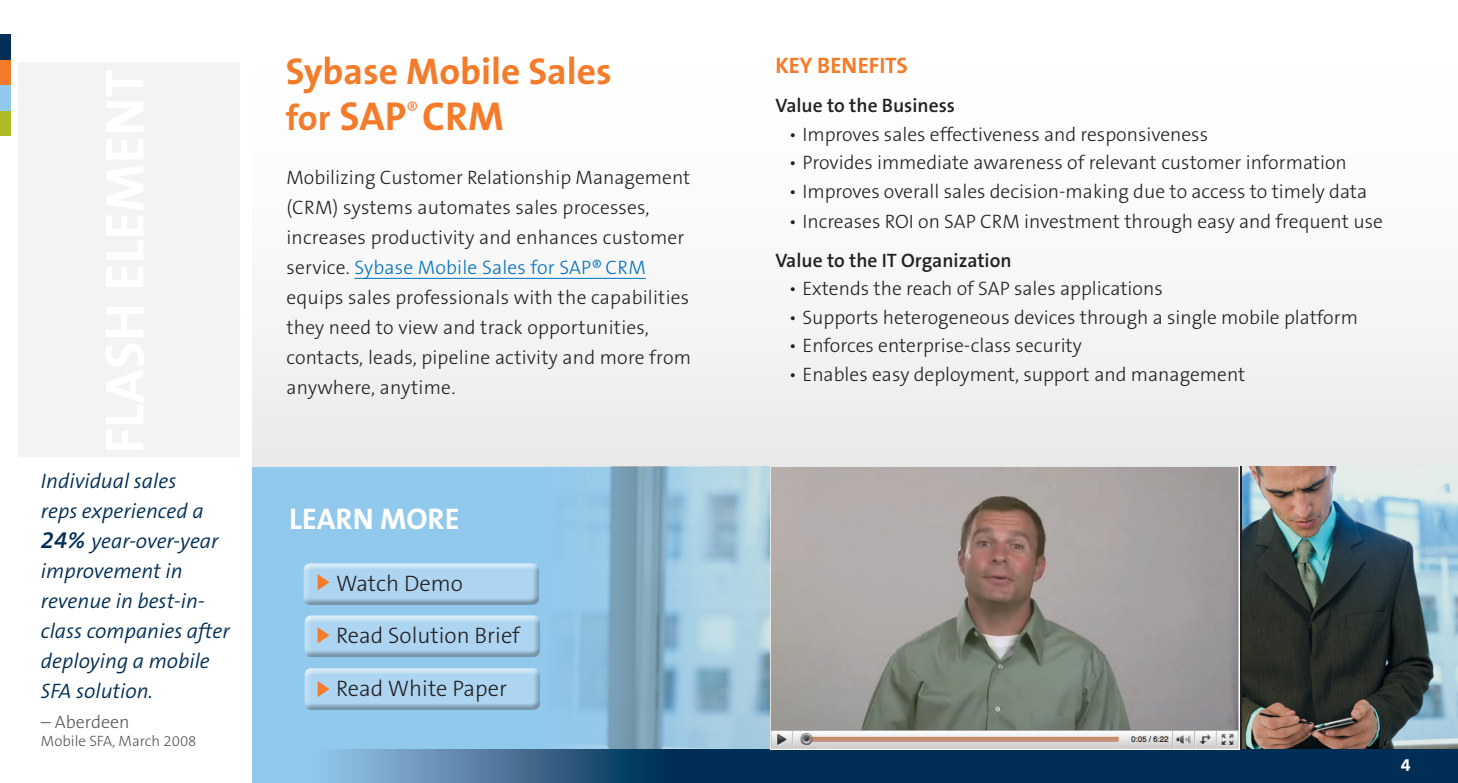
<style>
.page{position:relative;width:1458px;height:783px;background:#fff}
.page>*{position:absolute;margin:0;border:0;box-sizing:border-box;transform-origin:0 0}
.t1{font:700 40.5px "The Sans";color:#f47b2a}
.t2{font:700 37.5px "The Sans";color:#f47b2a}
.t3{font:700 30px "The Sans B7";color:#fff}
.t4{font:300 22.5px "The Sans B3";color:#231f20}
.t5{font:700 22.5px "The Sans B7";color:#f47b2a}
.t6{font:italic 300 21px/30px "The Sans B4";color:#002e54}
.t7{font:300 19.5px/30px "The Sans B3";color:#231f20}
.t8{font:600 19.5px "The Sans B6";color:#231f20}
.t9{font:300 18px "The Sans B3";color:#57585a}
.t10{font:700 18px "The Sans B7";color:#fff}
.t11{font:300 15px "The Sans B3";color:#57585a}
.s1{font-family:"The Sans B6";font-weight:600;font-size:24px}
.s2{font-size:36px}
.s3{color:#0072bc}
</style>
<div class="page">
<div style="left:252px;top:277px;width:1205px;height:190px;background:#f0f1f2"></div>
<div style="left:252px;top:467px;width:517px;height:282px;background:#91c9ed"></div>
<div style="left:303px;top:561px;width:239px;height:40px;background:#fff;opacity:.75"></div>
<div style="left:303px;top:564px;width:239px;height:42px;background:#231f20;opacity:.35"></div>
<div style="left:304px;top:613px;width:238px;height:40px;background:#fff;opacity:.75"></div>
<div style="left:304px;top:616px;width:238px;height:42px;background:#231f20;opacity:.35"></div>
<div style="left:304px;top:666px;width:238px;height:40px;background:#fff;opacity:.75"></div>
<div style="left:304px;top:669px;width:238px;height:42px;background:#231f20;opacity:.35"></div>
<img style="left:1241px;top:467px;width:217px;height:282px">
<div style="left:0;top:110px;width:11px;height:26px;background:#afbb25"></div>
<div style="left:0;top:85px;width:11px;height:25px;background:#91c9ed"></div>
<div style="left:0;top:60px;width:11px;height:25px;background:#f47b2a"></div>
<div style="left:0;top:34px;width:11px;height:26px;background:#002e54"></div>
<hr style="left:355px;top:278px;width:291px;height:1px;background:#0072bc">
<svg style="left:318px;top:574px;width:12px;height:16px"></svg>
<svg style="left:318px;top:627px;width:12px;height:16px"></svg>
<svg style="left:318px;top:681px;width:12px;height:16px"></svg>
<img style="left:540px;top:466px;width:235px;height:283px">
<svg style="left:252px;top:749px;width:1206px;height:34px;background:#214e73"></svg>
<img style="left:771px;top:467px;width:468px;height:282px">
<div style="left:18px;top:63px;width:221px;height:394px;background:#f2f3f4"></div>
<p class="t6" style="left:41px;top:466px;width:190px">Individual sales<br>reps experienced a<br><span class="s1">24%</span> year-over-year improvement in revenue in best-in&shy;class companies after deploying a mobile<br>SFA solution.</p>
<p class="t9" style="left:41px;top:712px;width:90px">– Aberdeen</p>
<p class="t11" style="left:41px;top:733px;width:157px">Mobile SFA, March 2008</p>
<h2 class="t2" style="left:286px;top:39px;width:328px">Sybase Mobile Sales</h2>
<h1 class="t1" style="left:286px;top:82px;width:220px"><span class="s2">for</span> SAP<sup>®</sup> CRM</h1>
<p class="t7" style="left:286px;top:163px;width:406px">Mobilizing Customer Relationship Management (CRM) systems automates sales processes, increases productivity and enhances customer service. <span class="s3">Sybase Mobile Sales for SAP® CRM </span>equips sales professionals with the capabilities they need to view and track opportunities, contacts, leads, pipeline activity and more from anywhere, anytime.</p>
<h3 class="t3" style="left:289px;top:503px;width:172px">LEARN MORE</h3>
<p class="t4" style="left:336px;top:571px;width:128px">Watch Demo</p>
<p class="t4" style="left:336px;top:624px;width:185px">Read Solution B rief</p>
<p class="t4" style="left:336px;top:676px;width:172px">Read White Paper</p>
<p class="t5" style="left:775px;top:53px;width:134px">KEY BENEFITS</p>
<p class="t8" style="left:775px;top:95px;width:181px">Value to the Business</p>
<p class="t7" style="left:789px;top:120px;width:421px">• I mproves sales effectiveness and responsiveness</p>
<p class="t7" style="left:789px;top:148px;width:559px">• Provides immediate awareness of relevant customer information</p>
<p class="t7" style="left:789px;top:177px;width:580px">• I mproves overall sales decision-making due to access to timely data</p>
<p class="t7" style="left:789px;top:207px;width:106px">• I ncreases ROI</p>
<p class="t7" style="left:918px;top:207px;width:466px">on SAP CRM investment through easy and frequent use</p>
<p class="t8" style="left:775px;top:250px;width:238px">Value to the IT Organization</p>
<p class="t7" style="left:789px;top:274px;width:375px">• Extends the reach of SAP sales applications</p>
<p class="t7" style="left:789px;top:303px;width:571px">• Supports heterogeneous devices through a single mobile platform</p>
<p class="t7" style="left:789px;top:331px;width:295px">• E nforces enterprise-class security</p>
<p class="t7" style="left:789px;top:360px;width:458px">• E nables easy deployment, support and management</p>
<p class="t10" style="left:1401px;top:755px;width:11px">4</p>
</div>
